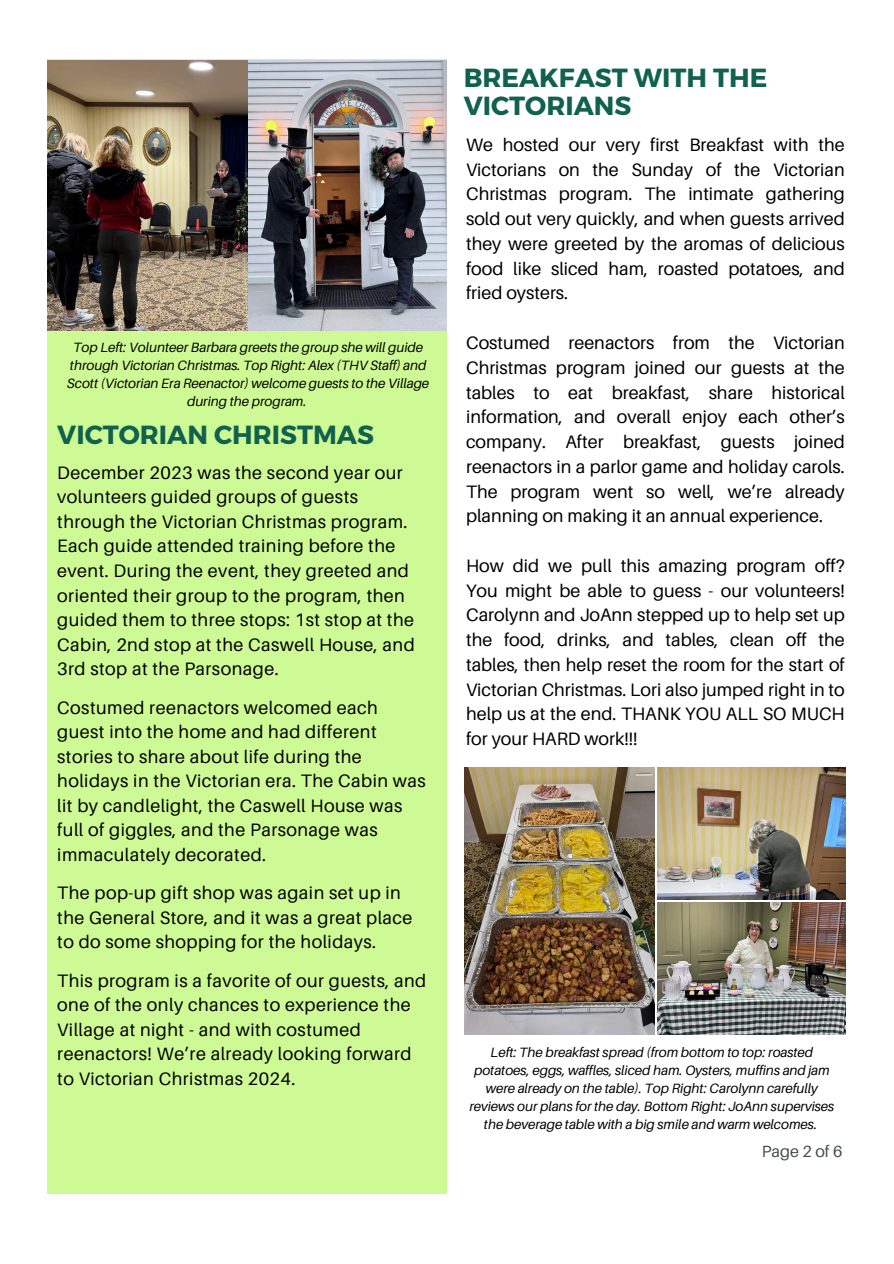
<style>
.page{position:relative;width:894px;height:1264px;background:#fff}
.page>*{position:absolute;margin:0;border:0;box-sizing:border-box;transform-origin:0 0}
.t1{font:700 26.25px/28.2px "Montserrat";color:#11614f}
.t2{font:18px/24.5px "Aileron";letter-spacing:.025em;color:#000}
.t3{font:16.2px "Aileron";color:#464d50}
.t4{font:italic 13.5px/18px "Aileron";color:#000;text-align:center}
</style>
<div class="page">
<img style="left:465px;top:767px;width:189px;height:267px">
<img style="left:657px;top:767px;width:188px;height:132px">
<img style="left:657px;top:902px;width:188px;height:132px">
<div style="left:47px;top:60px;width:399px;height:1134px;background:#cefa95"></div>
<img style="left:47px;top:61px;width:399px;height:270px">
<h2 class="t4" style="left:67px;top:338px;width:363px">Top Left: Volunteer Barbara greets the group she will guide through Victorian Christmas. Top Right: Alex (THV Staff) and Scott (Victorian Era Reenactor) welcome guests to the Village during the program.</h2>
<p class="t1" style="left:57px;top:419px;width:318px">VICTORIAN CHRISTMAS</p>
<h1 class="t2" style="left:57px;top:460px;width:359px">December 2023 was the second year our volunteers guided groups of guests through the Victorian Christmas program.<br>Each guide attended training before the event. During the event, they greeted and oriented their group to the program, then guided them to three stops: 1st stop at the Cabin, 2nd stop at the Caswell House, and 3rd stop at the Parsonage.</h1>
<h2 class="t2" style="left:57px;top:694px;width:370px">Costumed reenactors welcomed each guest into the home and had different stories to share about life during the holidays in the Victorian era. The Cabin was lit by candlelight, the Caswell House was full of giggles, and the Parsonage was immaculately decorated.</h2>
<h2 class="t2" style="left:57px;top:880px;width:356px">The pop-up gift shop was again set up in the General Store, and it was a great place to do some shopping for the holidays.</h2>
<h2 class="t2" style="left:57px;top:967px;width:370px">This program is a favorite of our guests, and one of the only chances to experience the Village at night - and with costumed reenactors! We’re already looking forward to Victorian Christmas 2024.</h2>
<h2 class="t1" style="left:463px;top:62px;width:305px">BREAKFAST WITH THE<br>VICTORIANS</h2>
<h1 class="t2" style="left:466px;top:132px;width:380px;text-align:justify">We hosted our very first Breakfast with the Victorians on the Sunday of the Victorian Christmas program. The intimate gathering sold out very quickly, and when guests arrived they were greeted by the aromas of delicious food like sliced ham, roasted potatoes, and fried oysters.</h1>
<h2 class="t2" style="left:466px;top:330px;width:380px;text-align:justify">Costumed reenactors from the Victorian Christmas program joined our guests at the tables to eat breakfast, share historical information, and overall enjoy each other’s company. After breakfast, guests joined reenactors in a parlor game and holiday carols.<br>The program went so well, we’re already planning on making it an annual experience.</h2>
<h2 class="t2" style="left:466px;top:553px;width:380px;text-align:justify">How did we pull this amazing program off?<br>You might be able to guess - our volunteers!<br>Carolynn and JoAnn stepped up to help set up the food, drinks, and tables, clean off the tables, then help reset the room for the start of Victorian Christmas. Lori also jumped right in to help us at the end. THANK YOU ALL SO MUCH for your HARD work!!!</h2>
<h2 class="t4" style="left:469px;top:1043px;width:366px">Left: The breakfast spread (from bottom to top: roasted potatoes, eggs, waffles, sliced ham. Oysters, muffins and jam were already on the table). Top Right: Carolynn carefully reviews our plans for the day. Bottom Right: JoAnn supervises the beverage table with a big smile and warm welcomes.</h2>
<p class="t3" style="left:761px;top:1140px;width:82px">Page 2 of 6</p>
</div>
